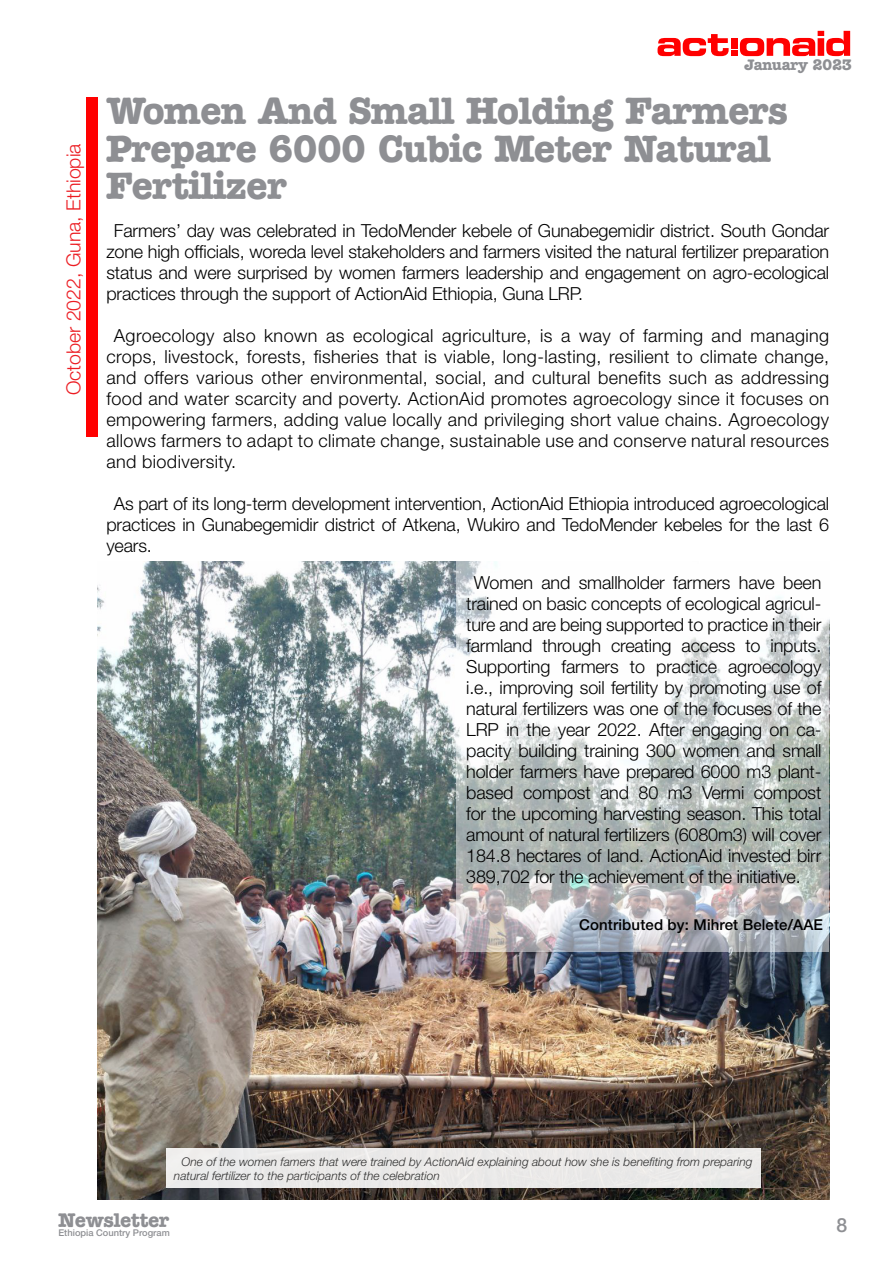
<style>
.page{position:relative;width:893px;height:1263px;background:#fff}
.page>*{position:absolute;margin:0;border:0;box-sizing:border-box;transform-origin:0 0}
.t1{font:700 37.5px/37.5px "American Typewriter BQ";color:#8e8f93}
.t2{font:300 19.5px "Helvetica Neue";color:#ec1d23}
.t3{font:700 19.5px "American Typewriter BQ";color:#8e8f93}
.t4{font:500 19.5px "Helvetica Neue";color:#8e8f93}
.t5{font:300 18px/21px "Helvetica Neue";letter-spacing:-.01em;color:#000;text-align:justify}
.t6{font:500 15px "Helvetica Neue";letter-spacing:.01em;color:#000}
.t7{font:700 15px "American Typewriter BQ";color:#8e8f93}
.t8{font:italic 300 12px/14.4px "Helvetica Neue";color:#000}
.t9{font:500 9.3px "Helvetica Neue";color:#8e8f93}
</style>
<div class="page">
<img style="left:98px;top:561px;width:731px;height:638px">
<svg style="left:457px;top:561px;width:372px;height:390px"></svg>
<div style="left:87px;top:98px;width:11px;height:339px;background:#f00"></div>
<div style="left:166px;top:1148px;width:594px;height:40px;background:#ebeae9"></div>
<svg style="left:657px;top:31px;width:193px;height:25px"></svg>
<p class="t2" style="left:58px;top:395px;width:253px;rotate:-90deg">October 2022, Guna, Ethiopia</p>
<p class="t7" style="left:744px;top:56px;width:109px">January 2023</p>
<p class="t1" style="left:106px;top:93px;width:682px">Women And Small Holding Farmers<br>Prepare 6000 Cubic Meter Natural<br>Fertilizer</p>
<p class="t5" style="left:106px;top:219px;width:724px;text-indent:8px">Farmers’ day was celebrated in TedoMender kebele of Gunabegemidir district. South Gondar zone high officials, woreda level stakeholders and farmers visited the natural fertilizer preparation status and were surprised by women farmers leadership and engagement on agro-ecological practices through the support of ActionAid Ethiopia, Guna LRP.</p>
<p class="t5" style="left:106px;top:324px;width:724px;text-indent:8px">Agroecology also known as ecological agriculture, is a way of farming and managing crops, livestock, forests, fisheries that is viable, long-lasting, resilient to climate change, and offers various other environmental, social, and cultural benefits such as addressing food and water scarcity and poverty. ActionAid promotes agroecology since it focuses on empowering farmers, adding value locally and privileging short value chains. Agroecology allows farmers to adapt to climate change, sustainable use and conserve natural resources and biodiversity.</p>
<p class="t5" style="left:106px;top:492px;width:724px;text-indent:8px">As part of its long-term development intervention, ActionAid Ethiopia introduced agroecological practices in Gunabegemidir district of Atkena, Wukiro and TedoMender kebeles for the last 6 years.</p>
<p class="t5" style="left:466px;top:571px;width:357px;text-indent:8px">Women and smallholder farmers have been trained on basic concepts of ecological agricul&shy;ture and are being supported to practice in their farmland through creating access to inputs.<br>Supporting farmers to practice agroecology i.e., improving soil fertility by promoting use of natural fertilizers was one of the focuses of the LRP in the year 2022. After engaging on ca&shy;pacity building training 300 women and small holder farmers have prepared 6000 m3 plant&shy;based compost and 80 m3 Vermi compost for the upcoming harvesting season. This total amount of natural fertilizers (6080m3) will cover 184.8 hectares of land. ActionAid invested birr 389,702 for the achievement of the initiative.</p>
<p class="t6" style="left:579px;top:912px;width:245px">Contributed by: Mihret Belete/AAE</p>
<p class="t8" style="left:174px;top:1153px;width:580px;text-indent:8px">One of the women famers that were trained by ActionAid explaining about how she is benefiting from preparing natural fertilizer to the participants of the celebration</p>
<p class="t3" style="left:58px;top:1209px;width:112px">Newsletter</p>
<p class="t9" style="left:58px;top:1225px;width:113px">Ethiopia Country Program</p>
<p class="t4" style="left:836px;top:1209px;width:12px">8</p>
</div>
